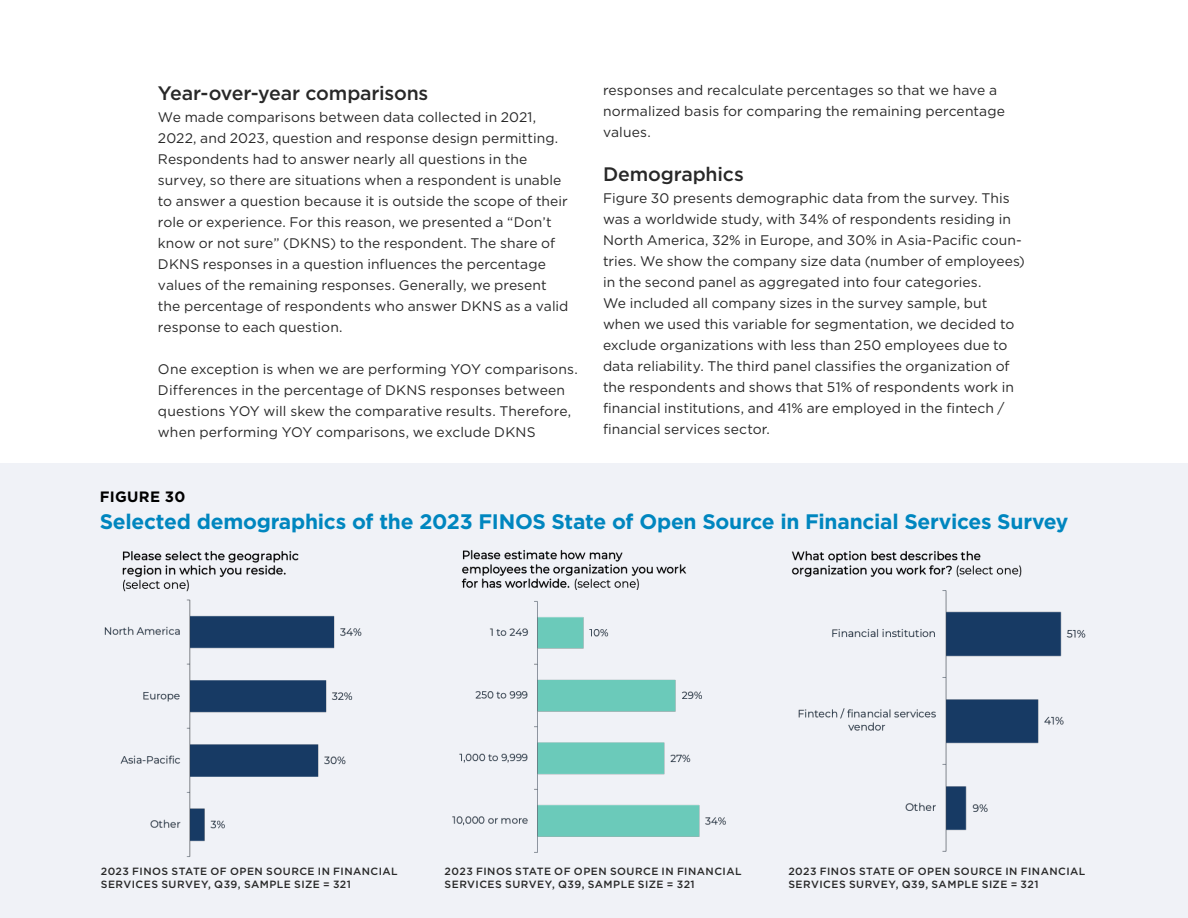
<style>
.page{position:relative;width:1188px;height:918px;background:#fff}
.page>*{position:absolute;margin:0;border:0;box-sizing:border-box;transform-origin:0 0}
.Chart_Title{font:700 21px "Gotham";letter-spacing:-.015em;color:#0086bf}
.t1{font:500 19.5px "Gotham";letter-spacing:-.01em;color:#282828}
.Chart_Figure{font:700 15px "Gotham";letter-spacing:.02em;color:#000}
.Body_First{font:13.8px/21px "Gotham";letter-spacing:.005em;color:#282828}
.Body{font:13.8px/21px "Gotham";letter-spacing:.01em;color:#282828}
.Chart_Fine_Print{font:500 10.5px/13.5px "Gotham";letter-spacing:.045em;color:#282828}
.t2{font:10.5px "Gotham";letter-spacing:.025em;color:#282828}
</style>
<div class="page">
<div style="left:0;top:464px;width:1188px;height:454px;background:#f0f2f7"></div>
<img style="left:122px;top:551px;width:177px;height:41px">
<img style="left:461px;top:550px;width:226px;height:40px">
<img style="left:791px;top:551px;width:231px;height:26px">
<img style="left:104px;top:599px;width:258px;height:258px">
<img style="left:452px;top:601px;width:274px;height:252px">
<img style="left:798px;top:590px;width:288px;height:262px">
<h2 class="t1" style="left:158px;top:80px;width:272px">Year-over-year comparisons</h2>
<p class="Body_First" style="left:158px;top:106px;width:412px">We made comparisons between data collected in 2021, 2022, and 2023, question and response design permitting.<br>Respondents had to answer nearly all questions in the survey, so there are situations when a respondent is unable to answer a question because it is outside the scope of their role or experience. For this reason, we presented a “Don’t know or not sure” (DKNS) to the respondent. The share of DKNS responses in a question influences the percentage values of the remaining responses. Generally, we present the percentage of respondents who answer DKNS as a valid response to each question.</p>
<p class="Body" style="left:158px;top:358px;width:421px">One exception is when we are performing YOY comparisons.<br>Differences in the percentage of DKNS responses between questions YOY will skew the comparative results. Therefore, when performing YOY comparisons, we exclude DKNS</p>
<p class="Body" style="left:603px;top:79px;width:404px">responses and recalculate percentages so that we have a normalized basis for comparing the remaining percentage values.</p>
<h2 class="t1" style="left:603px;top:161px;width:142px">Demographics</h2>
<p class="Body_First" style="left:603px;top:187px;width:423px">Figure 30 presents demographic data from the survey. This was a worldwide study, with 34% of respondents residing in North America, 32% in Europe, and 30% in Asia-Pacific coun&shy;tries. We show the company size data (number of employees) in the second panel as aggregated into four categories.<br>We included all company sizes in the survey sample, but when we used this variable for segmentation, we decided to exclude organizations with less than 250 employees due to data reliability. The third panel classifies the organization of the respondents and shows that 51% of respondents work in financial institutions, and 41% are employed in the fintech / financial services sector.</p>
<p class="Chart_Figure" style="left:100px;top:487px;width:87px">FIGURE 30</p>
<p class="Chart_Title" style="left:100px;top:508px;width:970px">Selected demographics of the 2023 FINOS State of Open Source in Financial Services Survey</p>
<p class="Chart_Fine_Print" style="left:101px;top:864px;width:299px">2023 FINOS STATE OF OPEN SOURCE IN FINANCIAL<br>SERVICES SURVEY, Q39, SAMPLE SIZE = 321</p>
<p class="Chart_Fine_Print" style="left:445px;top:864px;width:299px">2023 FINOS STATE OF OPEN SOURCE IN FINANCIAL<br>SERVICES SURVEY, Q39, SAMPLE SIZE = 321</p>
<p class="Chart_Fine_Print" style="left:788px;top:864px;width:299px">2023 FINOS STATE OF OPEN SOURCE IN FINANCIAL<br>SERVICES SURVEY, Q39, SAMPLE SIZE = 321</p>
<p class="t2" style="left:772px;top:877px;width:337px">THE 2023 STATE OF OPEN SOURCE IN FINANCIAL SERVICES</p>
</div>
